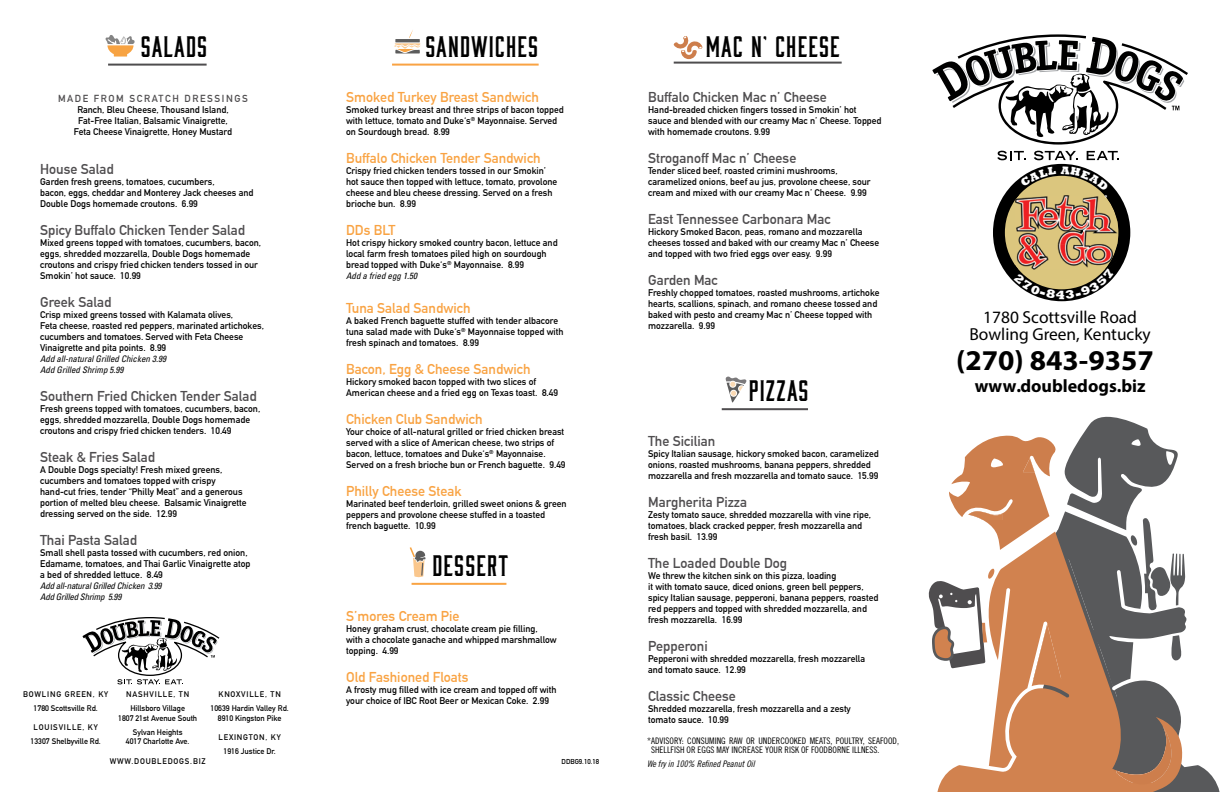
<style>
.page{position:relative;width:1224px;height:792px;background:#fff}
.page>*{position:absolute;margin:0;border:0;box-sizing:border-box;transform-origin:0 0}
.t1{font:30px "Moonshiner";letter-spacing:.04em;color:#000}
.t2{font:700 28.7px "Myriad Pro";color:#000}
.t3{font:700 18px "Myriad Pro";color:#000}
.t4{font:17.4px/17px "Myriad Pro";color:#000;text-align:center}
.t5{font:700 14px "DIN Alternate";color:#4f4d4f}
.t6{font:700 14px "DIN Alternate";color:#f9a343}
.t7{font:700 10px "DIN Alternate";letter-spacing:.16em;color:#4f4d4f}
.t8{font:700 9.5px/11px "DIN Alternate";color:#000}
.t9{font:9px/9px "Trade Gothic LT Std Cn 18";color:#000}
.t10{font:italic condensed 9px/11px "Univers LT Std";color:#000}
.t11{font:italic condensed 9px/11px "Univers LT Std";letter-spacing:-.02em;color:#000}
.t12{font:9px "Trade Gothic LT Std Cn 18 Obl";color:#000}
.t13{font:700 8px/14px "DIN Alternate";color:#000;text-align:center}
.t14{font:700 8px "DIN Alternate";letter-spacing:.1em;color:#000}
.t15{font:700 7px "DIN Alternate";color:#000}
</style>
<div class="page">
<svg style="left:928px;top:416px;width:292px;height:376px"></svg>
<svg style="left:1126px;top:475px;width:16px;height:23px"></svg>
<svg style="left:83px;top:617px;width:136px;height:67px"></svg>
<hr style="left:108px;top:64px;width:99px;height:2px;background:#4f4d4f">
<hr style="left:392px;top:64px;width:147px;height:2px;background:#f9a343">
<hr style="left:412px;top:583px;width:94px;height:2px;background:#f9a343">
<svg style="left:105px;top:35px;width:30px;height:22px"></svg>
<svg style="left:410px;top:547px;width:16px;height:30px"></svg>
<hr style="left:722px;top:408px;width:86px;height:2px;background:#4f4d4f">
<svg style="left:725px;top:377px;width:22px;height:26px"></svg>
<hr style="left:674px;top:62px;width:168px;height:2px;background:#4f4d4f">
<svg style="left:395px;top:30px;width:26px;height:23px"></svg>
<svg style="left:673px;top:36px;width:30px;height:23px"></svg>
<svg style="left:932px;top:34px;width:256px;height:111px"></svg>
<svg style="left:993px;top:151px;width:137px;height:150px"></svg>
<h1 class="t1" style="left:141px;top:30px;width:68px">SALADS</h1>
<p class="t7" style="left:58px;top:91px;width:191px">MADE FROM SCRATCH DRESSINGS</p>
<p class="t8" style="left:74px;top:103px;width:160px;text-align:center">Ranch, Bleu Cheese, Thousand Island,<br>Fat-Free Italian, Balsamic Vinaigrette,<br>Feta Cheese Vinaigrette, Honey Mustard</p>
<h3 class="t5" style="left:40px;top:158px;width:75px">House Salad</h3>
<p class="t8" style="left:40px;top:175px;width:215px">Garden fresh greens, tomatoes, cucumbers,<br>bacon, eggs, cheddar and Monterey Jack cheeses and<br>Double Dogs homemade croutons. 6.99</p>
<h3 class="t5" style="left:40px;top:219px;width:206px">Spicy Buffalo Chicken Tender Salad</h3>
<p class="t8" style="left:40px;top:236px;width:223px">Mixed greens topped with tomatoes, cucumbers, bacon, eggs, shredded mozzarella, Double Dogs homemade croutons and crispy fried chicken tenders tossed in our Smokin’ hot sauce. 10.99</p>
<h3 class="t5" style="left:40px;top:291px;width:73px">Greek Salad</h3>
<p class="t8" style="left:40px;top:308px;width:225px">Crisp mixed greens tossed with Kalamata olives,<br>Feta cheese, roasted red peppers, marinated artichokes, cucumbers and tomatoes. Served with Feta Cheese Vinaigrette and pita points. 8.99</p>
<p class="t10" style="left:40px;top:353px;width:127px">Add all-natural Grilled Chicken 3.99<br>Add Grilled Shrimp 5.99</p>
<h3 class="t5" style="left:40px;top:385px;width:218px">Southern Fried Chicken Tender Salad</h3>
<p class="t8" style="left:40px;top:402px;width:222px">Fresh greens topped with tomatoes, cucumbers, bacon, eggs, shredded mozzarella, Double Dogs homemade croutons and crispy fried chicken tenders. 10.49</p>
<h3 class="t5" style="left:40px;top:446px;width:117px">Steak &amp; Fries Salad</h3>
<p class="t8" style="left:40px;top:463px;width:208px">A Double Dogs specialty! Fresh mixed greens, cucumbers and tomatoes topped with crispy hand-cut fries, tender “Philly Meat” and a generous portion of melted bleu cheese. Balsamic Vinaigrette dressing served on the side. 12.99</p>
<h3 class="t5" style="left:40px;top:529px;width:98px">Thai Pasta Salad</h3>
<p class="t8" style="left:40px;top:546px;width:212px">Small shell pasta tossed with cucumbers, red onion,<br>Edamame, tomatoes, and Thai Garlic Vinaigrette atop a bed of shredded lettuce. 8.49</p>
<p class="t11" style="left:40px;top:580px;width:123px">Add all-natural Grilled Chicken 3.99<br>Add Grilled Shrimp 5.99</p>
<p class="t13" style="left:23px;top:687px;width:86px">BOWLING GREEN, KY<br>1780 Scottsville Rd.</p>
<p class="t13" style="left:31px;top:720px;width:72px">LOUISVILLE, KY<br>13307 Shelbyville Rd.</p>
<p class="t13" style="left:126px;top:687px;width:64px">NASHVILLE, TN<br>Hillsboro Village</p>
<p class="t13" style="left:118px;top:711px;width:81px">1807 21st Avenue South<br>Sylvan Heights</p>
<p class="t13" style="left:126px;top:734px;width:65px">4017 Charlotte Ave.</p>
<p class="t13" style="left:211px;top:687px;width:80px">KNOXVILLE, TN<br>10639 Hardin Valley Rd.</p>
<p class="t13" style="left:218px;top:711px;width:65px">8910 Kingston Pike</p>
<p class="t13" style="left:219px;top:730px;width:64px">LEXINGTON, KY<br>1916 Justice Dr.</p>
<p class="t14" style="left:110px;top:755px;width:98px">WWW.DOUBLEDOGS.BIZ</p>
<h1 class="t1" style="left:425px;top:30px;width:114px">SANDWICHES</h1>
<h3 class="t6" style="left:346px;top:86px;width:194px">Smoked Turkey Breast Sandwich</h3>
<p class="t8" style="left:346px;top:103px;width:219px">Smoked turkey breast and three strips of bacon topped with lettuce, tomato and Duke‘s<sup>®</sup> Mayonnaise. Served on Sourdough bread. 8.99</p>
<h3 class="t6" style="left:346px;top:147px;width:196px">Buffalo Chicken Tender Sandwich</h3>
<p class="t8" style="left:346px;top:164px;width:213px">Crispy fried chicken tenders tossed in our Smokin’ hot sauce then topped with lettuce, tomato, provolone cheese and bleu cheese dressing. Served on a fresh brioche bun. 8.99</p>
<h3 class="t6" style="left:346px;top:219px;width:51px">DDs BLT</h3>
<p class="t8" style="left:346px;top:236px;width:213px">Hot crispy hickory smoked country bacon, lettuce and local farm fresh tomatoes piled high on sourdough bread topped with Duke‘s<sup>®</sup> Mayonnaise. 8.99</p>
<p class="t10" style="left:346px;top:270px;width:72px">Add a fried egg 1.50</p>
<h3 class="t6" style="left:346px;top:297px;width:126px">Tuna Salad Sandwich</h3>
<p class="t8" style="left:346px;top:314px;width:219px">A baked French baguette stuffed with tender albacore tuna salad made with Duke‘s<sup>®</sup> Mayonnaise topped with fresh spinach and tomatoes. 8.99</p>
<h3 class="t6" style="left:346px;top:358px;width:186px">Bacon, Egg &amp; Cheese Sandwich</h3>
<p class="t8" style="left:346px;top:375px;width:213px">Hickory smoked bacon topped with two slices of<br>American cheese and a fried egg on Texas toast. 8.49</p>
<h3 class="t6" style="left:346px;top:408px;width:138px">Chicken Club Sandwich</h3>
<p class="t8" style="left:346px;top:425px;width:221px">Your choice of all-natural grilled or fried chicken breast served with a slice of American cheese, two strips of bacon, lettuce, tomatoes and Duke‘s<sup>®</sup> Mayonnaise.<br>Served on a fresh brioche bun or French baguette. 9.49</p>
<h3 class="t6" style="left:346px;top:480px;width:117px">Philly Cheese Steak</h3>
<p class="t8" style="left:346px;top:497px;width:222px">Marinated beef tenderloin, grilled sweet onions &amp; green peppers and provolone cheese stuffed in a toasted french baguette. 10.99</p>
<h1 class="t1" style="left:433px;top:549px;width:77px">DESSERT</h1>
<h3 class="t6" style="left:346px;top:605px;width:115px">S’mores Cream Pie</h3>
<p class="t8" style="left:346px;top:622px;width:212px">Honey graham crust, chocolate cream pie filling, with a chocolate ganache and whipped marshmallow topping. 4.99</p>
<h3 class="t6" style="left:346px;top:666px;width:124px">Old Fashioned Floats</h3>
<p class="t8" style="left:346px;top:683px;width:212px">A frosty mug filled with ice cream and topped off with your choice of IBC Root Beer or Mexican Coke. 2.99</p>
<h1 class="t1" style="left:706px;top:30px;width:135px">MAC N’ CHEESE</h1>
<h3 class="t5" style="left:648px;top:86px;width:180px">Buffalo Chicken Mac n’ Cheese</h3>
<p class="t8" style="left:648px;top:103px;width:235px">Hand-breaded chicken fingers tossed in Smokin’ hot sauce and blended with our creamy Mac n’ Cheese. Topped with homemade croutons. 9.99</p>
<h3 class="t5" style="left:648px;top:147px;width:150px">Stroganoff Mac n’ Cheese</h3>
<p class="t8" style="left:648px;top:164px;width:224px">Tender sliced beef, roasted crimini mushrooms, caramelized onions, beef au jus, provolone cheese, sour cream and mixed with our creamy Mac n’ Cheese. 9.99</p>
<h3 class="t5" style="left:648px;top:208px;width:184px">East Tennessee Carbonara Mac</h3>
<p class="t8" style="left:648px;top:225px;width:233px">Hickory Smoked Bacon, peas, romano and mozzarella cheeses tossed and baked with our creamy Mac n’ Cheese and topped with two fried eggs over easy. 9.99</p>
<h3 class="t5" style="left:648px;top:269px;width:71px">Garden Mac</h3>
<p class="t8" style="left:648px;top:286px;width:233px">Freshly chopped tomatoes, roasted mushrooms, artichoke hearts, scallions, spinach, and romano cheese tossed and baked with pesto and creamy Mac n’ Cheese topped with mozzarella. 9.99</p>
<h1 class="t1" style="left:749px;top:374px;width:61px">PIZZAS</h1>
<h3 class="t5" style="left:648px;top:431px;width:69px">The Sicilian</h3>
<p class="t8" style="left:648px;top:448px;width:232px">Spicy Italian sausage, hickory smoked bacon, caramelized onions, roasted mushrooms, banana peppers, shredded mozzarella and fresh mozzarella and tomato sauce. 15.99</p>
<h3 class="t5" style="left:648px;top:492px;width:100px">Margherita Pizza</h3>
<p class="t8" style="left:648px;top:509px;width:224px">Zesty tomato sauce, shredded mozzarella with vine ripe, tomatoes, black cracked pepper, fresh mozzarella and fresh basil. 13.99</p>
<h3 class="t5" style="left:648px;top:553px;width:140px">The Loaded Double Dog</h3>
<p class="t8" style="left:648px;top:570px;width:232px">We threw the kitchen sink on this pizza, loading<br>it with tomato sauce, diced onions, green bell peppers, spicy Italian sausage, pepperoni, banana peppers, roasted red peppers and topped with shredded mozzarella, and fresh mozzarella. 16.99</p>
<h3 class="t5" style="left:648px;top:636px;width:61px">Pepperoni</h3>
<p class="t8" style="left:648px;top:653px;width:218px">Pepperoni with shredded mozzarella, fresh mozzarella and tomato sauce. 12.99</p>
<h3 class="t5" style="left:648px;top:686px;width:89px">Classic Cheese</h3>
<p class="t8" style="left:648px;top:703px;width:204px">Shredded mozzarella, fresh mozzarella and a zesty tomato sauce. 10.99</p>
<p class="t9" style="left:651px;top:736px;width:250px;text-indent:-4px">*ADVISORY: CONSUMING RAW OR UNDERCOOKED MEATS, POULTRY, SEAFOOD,<br>SHELLFISH OR EGGS MAY INCREASE YOUR RISK OF FOODBORNE ILLNESS.</p>
<p class="t15" style="left:562px;top:757px;width:39px">DDBG9.10.18</p>
<p class="t12" style="left:647px;top:758px;width:109px">We fry in 100% Refined Peanut Oil</p>
<h3 class="t4" style="left:969px;top:309px;width:183px">1780 Scottsville Road<br>Bowling Green, Kentucky</h3>
<h2 class="t2" style="left:956px;top:342px;width:199px">(270) 843-9357</h2>
<h3 class="t3" style="left:975px;top:374px;width:172px">www.doubledogs.biz</h3>
</div>
